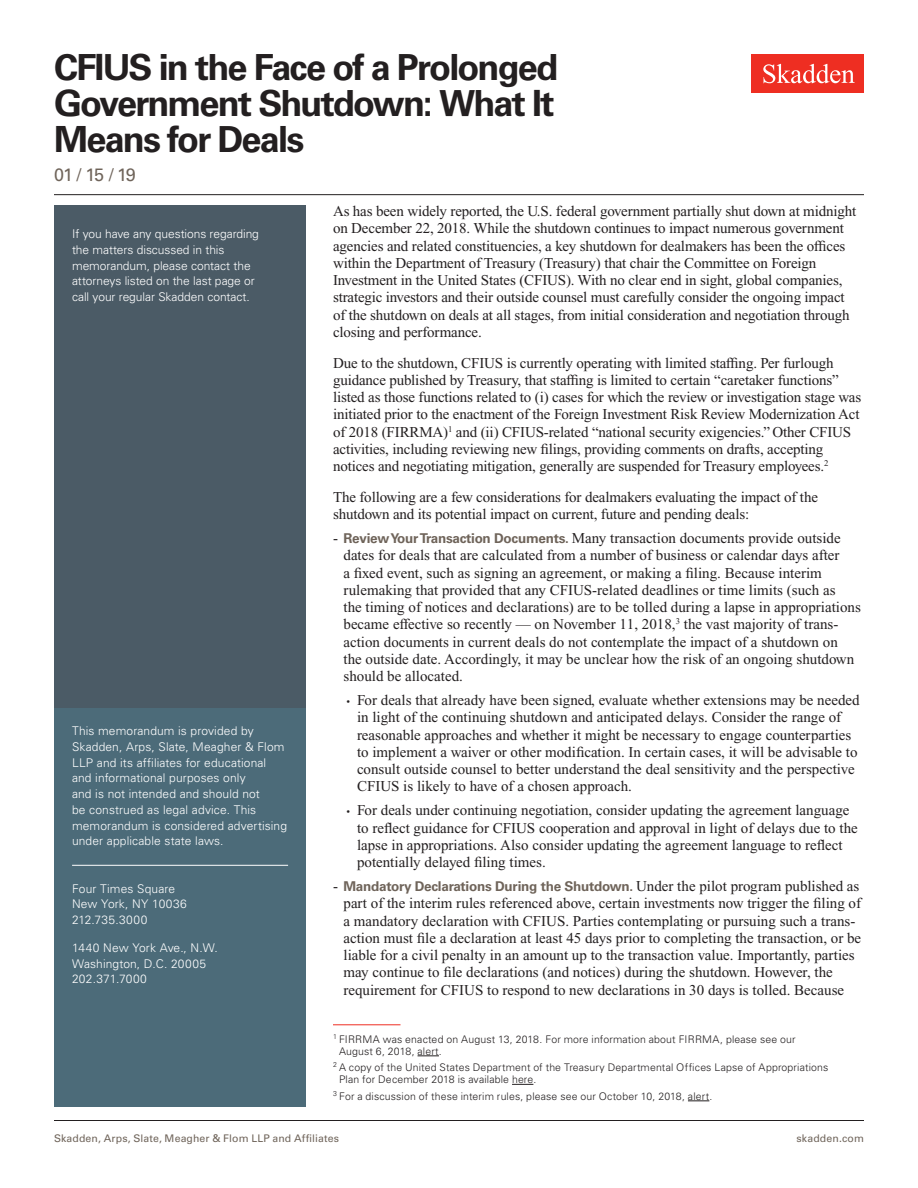
<style>
.page{position:relative;width:918px;height:1188px;background:#fff}
.page>*{position:absolute;margin:0;border:0;box-sizing:border-box;transform-origin:0 0}
.t1{font:700 36px/36px "Univers LT Std";letter-spacing:-.05em;color:#231f20;text-align:justify}
.Date{font:18px "Univers LT Std";color:#6f645a}
.Main_Body{font:15px/17.2px "Times New Roman PS Std";color:#231f20}
.t2{font:700 13.5px "Univers LT Std";letter-spacing:-.02em;color:#6f645a}
.Sidebar_body_rule_be{font:300 12px/15.8px "Univers LT Std";letter-spacing:.01em;color:#fff}
.Sidebar_body{font:300 12px/15.8px "Univers LT Std";letter-spacing:-.005em;color:#fff}
.Firm_Address{font:300 12px/15.8px "Univers LT Std";letter-spacing:.01em;color:#fff}
.Footnote{font:300 10.5px/12px "Univers LT Std";letter-spacing:.015em;color:#231f20}
.t3{font:10.5px "Univers LT Std";letter-spacing:.01em;color:#6f645a}
.s1{font-family:"Univers LT Std";font-weight:700;font-size:13.5px;color:#6f645a}
.s2{font-size:10.5px}
.s3{font-family:"Times New Roman PS Std";font-weight:400;font-size:15px;color:#231f20}
</style>
<div class="page">
<div style="left:752px;top:54px;width:112px;height:39px;background:#ee2e22"></div>
<svg style="left:763px;top:64px;width:92px;height:19px"></svg>
<hr style="left:54px;top:1120px;width:810px;height:1px;background:#231f20">
<hr style="left:54px;top:194px;width:810px;height:1px;background:#231f20">
<div style="left:54px;top:206px;width:252px;height:536px;background:#4b5b66"></div>
<div style="left:54px;top:708px;width:252px;height:399px;background:#4c6b79"></div>
<hr style="left:72px;top:865px;width:216px;height:1px;background:#fff">
<hr style="left:333px;top:1025px;width:67px;height:1px;background:#ee2e22">
<svg style="left:418px;top:1055px;width:21px;height:1px"></svg>
<svg style="left:512px;top:1084px;width:21px;height:1px"></svg>
<svg style="left:688px;top:1100px;width:21px;height:1px"></svg>
<h1 class="t1" style="left:54px;top:50px;width:506px">CFIUS in the Face of a Prolonged Government Shutdown: What It Means for Deals</h1>
<p class="Date" style="left:54px;top:164px;width:83px">01 / 15 / 19</p>
<p class="Sidebar_body" style="left:72px;top:226px;width:188px">If you have any questions regarding the matters discussed in this memorandum, please contact the attorneys listed on the last page or call your regular Skadden contact.</p>
<p class="Sidebar_body_rule_be" style="left:72px;top:723px;width:217px">This memorandum is provided by Skadden, Arps, Slate, Meagher &amp; Flom LLP and its affiliates for educational and informational purposes only<br>and is not intended and should not<br>be construed as legal advice. This memorandum is considered advertising under applicable state laws.</p>
<p class="Firm_Address" style="left:72px;top:881px;width:116px">Four Times Square<br>New York, NY 10036<br>212.735.3000</p>
<p class="Firm_Address" style="left:72px;top:940px;width:147px">1440 New York Ave., N.W.<br>Washington, D.C. 20005<br>202.371.7000</p>
<p class="Main_Body" style="left:333px;top:202px;width:525px">As has been widely reported, the U.S. federal government partially shut down at midnight on December 22, 2018. While the shutdown continues to impact numerous government agencies and related constituencies, a key shutdown for dealmakers has been the offices within the Department of Treasury (Treasury) that chair the Committee on Foreign Investment in the United States (CFIUS). With no clear end in sight, global companies, strategic investors and their outside counsel must carefully consider the ongoing impact of the shutdown on deals at all stages, from initial consideration and negotiation through closing and performance.</p>
<p class="Main_Body" style="left:333px;top:354px;width:530px">Due to the shutdown, CFIUS is currently operating with limited staffing. Per furlough guidance published by Treasury, that staffing is limited to certain “caretaker functions” listed as those functions related to (i) cases for which the review or investigation stage was initiated prior to the enactment of the Foreign Investment Risk Review Modernization Act of 2018 (FIRRMA)<sup>1</sup> and (ii) CFIUS-related “national security exigencies.” Other CFIUS activities, including reviewing new filings, providing comments on drafts, accepting notices and negotiating mitigation, generally are suspended for Treasury employees.<sup>2</sup></p>
<p class="Main_Body" style="left:333px;top:488px;width:487px">The following are a few considerations for dealmakers evaluating the impact of the shutdown and its potential impact on current, future and pending deals:</p>
<p class="Main_Body" style="left:344px;top:529px;width:519px;text-indent:-10px">- <span class="s1">Review Your Transaction Documents.</span> Many transaction documents provide outside dates for deals that are calculated from a number of business or calendar days after<br>a fixed event, such as signing an agreement, or making a filing. Because interim rulemaking that provided that any CFIUS-related deadlines or time limits (such as<br>the timing of notices and declarations) are to be tolled during a lapse in appropriations became effective so recently — on November 11, 2018,<sup>3</sup> the vast majority of trans&shy;action documents in current deals do not contemplate the impact of a shutdown on<br>the outside date. Accordingly, it may be unclear how the risk of an ongoing shutdown should be allocated.</p>
<p class="Main_Body" style="left:357px;top:691px;width:504px;text-indent:-10px"><span class="s2">•</span> For deals that already have been signed, evaluate whether extensions may be needed in light of the continuing shutdown and anticipated delays. Consider the range of reasonable approaches and whether it might be necessary to engage counterparties to implement a waiver or other modification. In certain cases, it will be advisable to consult outside counsel to better understand the deal sensitivity and the perspective CFIUS is likely to have of a chosen approach.</p>
<p class="Main_Body" style="left:357px;top:802px;width:502px;text-indent:-10px"><span class="s2">•</span> For deals under continuing negotiation, consider updating the agreement language to reflect guidance for CFIUS cooperation and approval in light of delays due to the lapse in appropriations. Also consider updating the agreement language to reflect potentially delayed filing times.</p>
<p class="t2" style="left:333px;top:878px;width:528px"><span class="s3">-</span> Mandatory Declarations During the Shutdown. <span class="s3">Under the pilot program published as</span></p>
<p class="Main_Body" style="left:344px;top:895px;width:519px">part of the interim rules referenced above, certain investments now trigger the filing of a mandatory declaration with CFIUS. Parties contemplating or pursuing such a trans&shy;action must file a declaration at least 45 days prior to completing the transaction, or be liable for a civil penalty in an amount up to the transaction value. Importantly, parties may continue to file declarations (and notices) during the shutdown. However, the requirement for CFIUS to respond to new declarations in 30 days is tolled. Because</p>
<p class="Footnote" style="left:339px;top:1033px;width:458px;text-indent:-6px"><sup>1</sup> FIRRMA was enacted on August 13, 2018. For more information about FIRRMA, please see our<br>August 6, 2018, alert.</p>
<p class="Footnote" style="left:339px;top:1062px;width:491px;text-indent:-6px"><sup>2</sup> A copy of the United States Department of the Treasury Departmental Offices Lapse of Appropriations<br>Plan for December 2018 is available here.</p>
<p class="Footnote" style="left:333px;top:1090px;width:381px"><sup>3</sup> For a discussion of these interim rules, please see our October 10, 2018, alert.</p>
<p class="t3" style="left:54px;top:1132px;width:287px">Skadden, Arps, Slate, Meagher &amp; Flom LLP and Affiliates</p>
<p class="t3" style="left:797px;top:1132px;width:69px">skadden.com</p>
</div>
